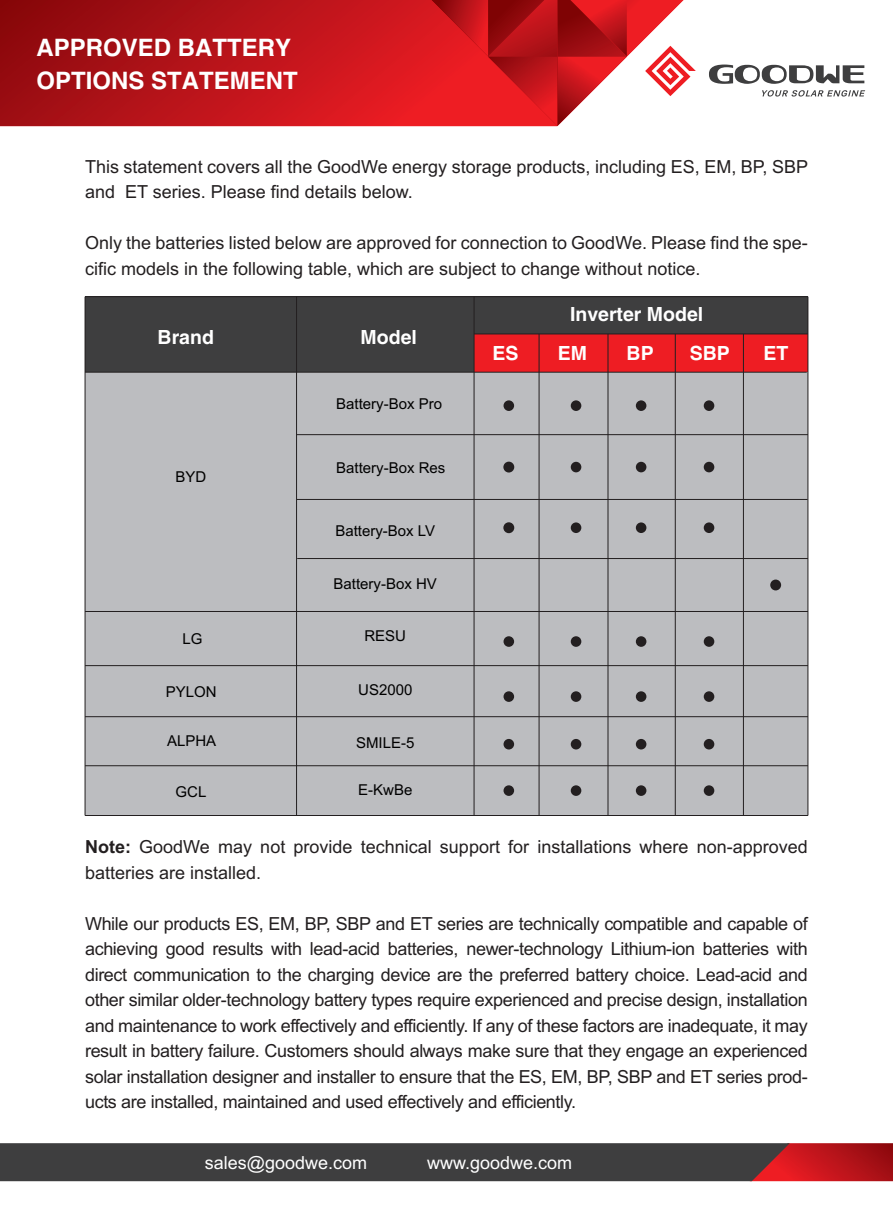
<style>
.page{position:relative;width:893px;height:1212px;background:#fff}
.page>*{position:absolute;margin:0;border:0;box-sizing:border-box;transform-origin:0 0}
.t1{font:700 24px/33px "Helvetica";color:#fff}
.t2{font:700 19.5px "Helvetica";color:#fff}
.t3{font:18px/25.5px "Arial";color:#231f20}
.t4{font:18px "Arial";color:#fff}
.t5{font:15px "Arial";color:#000}
.s1{font-weight:700}
</style>
<div class="page">
<svg style="left:0;top:1143px;width:893px;height:38px;background:#50393b"></svg>
<svg style="left:0;top:0;width:432px;height:126px;background:#b81319"></svg>
<svg style="left:709px;top:65px;width:155px;height:19px"></svg>
<svg style="left:432px;top:0;width:264px;height:126px"></svg>
<svg style="left:762px;top:90px;width:103px;height:7px"></svg>
<div style="left:85px;top:297px;width:723px;height:75px;background:#3e3e3f"></div>
<div style="left:474px;top:334px;width:334px;height:38px;background:#ee1d23"></div>
<hr style="left:85px;top:296px;width:723px;height:1px;background:#231f20">
<hr style="left:474px;top:334px;width:334px;height:1px;background:#231f20">
<div style="left:85px;top:372px;width:723px;height:443px;background:#bcbdc0"></div>
<hr style="left:296px;top:296px;width:1px;height:519px;background:#231f20">
<hr style="left:297px;top:434px;width:511px;height:1px;background:#231f20">
<hr style="left:85px;top:372px;width:722px;height:1px;background:#231f20">
<hr style="left:297px;top:499px;width:511px;height:1px;background:#231f20">
<hr style="left:297px;top:558px;width:511px;height:1px;background:#231f20">
<hr style="left:85px;top:611px;width:723px;height:1px;background:#231f20">
<hr style="left:85px;top:665px;width:723px;height:1px;background:#231f20">
<hr style="left:85px;top:716px;width:723px;height:1px;background:#231f20">
<hr style="left:85px;top:765px;width:723px;height:1px;background:#231f20">
<hr style="left:539px;top:334px;width:1px;height:481px;background:#231f20">
<hr style="left:608px;top:334px;width:1px;height:481px;background:#231f20">
<hr style="left:675px;top:334px;width:1px;height:481px;background:#231f20">
<hr style="left:743px;top:334px;width:1px;height:481px;background:#231f20">
<hr style="left:474px;top:296px;width:1px;height:519px;background:#231f20">
<div style="left:503px;top:400px;width:11px;height:11px;background:#231f20;border-radius:50%"></div>
<div style="left:571px;top:400px;width:10px;height:11px;background:#231f20;border-radius:50%"></div>
<div style="left:636px;top:400px;width:10px;height:11px;background:#231f20;border-radius:50%"></div>
<div style="left:704px;top:400px;width:10px;height:11px;background:#231f20;border-radius:50%"></div>
<div style="left:503px;top:462px;width:11px;height:10px;background:#231f20;border-radius:50%"></div>
<div style="left:571px;top:462px;width:10px;height:10px;background:#231f20;border-radius:50%"></div>
<div style="left:636px;top:462px;width:10px;height:10px;background:#231f20;border-radius:50%"></div>
<div style="left:704px;top:462px;width:10px;height:10px;background:#231f20;border-radius:50%"></div>
<div style="left:503px;top:522px;width:11px;height:11px;background:#231f20;border-radius:50%"></div>
<div style="left:571px;top:522px;width:10px;height:11px;background:#231f20;border-radius:50%"></div>
<div style="left:636px;top:522px;width:10px;height:11px;background:#231f20;border-radius:50%"></div>
<div style="left:704px;top:522px;width:10px;height:11px;background:#231f20;border-radius:50%"></div>
<div style="left:503px;top:636px;width:11px;height:11px;background:#231f20;border-radius:50%"></div>
<div style="left:571px;top:636px;width:10px;height:11px;background:#231f20;border-radius:50%"></div>
<div style="left:636px;top:636px;width:10px;height:11px;background:#231f20;border-radius:50%"></div>
<div style="left:704px;top:636px;width:10px;height:11px;background:#231f20;border-radius:50%"></div>
<div style="left:503px;top:691px;width:11px;height:11px;background:#231f20;border-radius:50%"></div>
<div style="left:571px;top:691px;width:10px;height:11px;background:#231f20;border-radius:50%"></div>
<div style="left:636px;top:691px;width:10px;height:11px;background:#231f20;border-radius:50%"></div>
<div style="left:704px;top:691px;width:10px;height:11px;background:#231f20;border-radius:50%"></div>
<div style="left:503px;top:739px;width:11px;height:10px;background:#231f20;border-radius:50%"></div>
<div style="left:571px;top:739px;width:10px;height:10px;background:#231f20;border-radius:50%"></div>
<div style="left:636px;top:739px;width:10px;height:10px;background:#231f20;border-radius:50%"></div>
<div style="left:704px;top:739px;width:10px;height:10px;background:#231f20;border-radius:50%"></div>
<div style="left:503px;top:785px;width:11px;height:11px;background:#231f20;border-radius:50%"></div>
<div style="left:571px;top:785px;width:10px;height:11px;background:#231f20;border-radius:50%"></div>
<div style="left:636px;top:785px;width:10px;height:11px;background:#231f20;border-radius:50%"></div>
<div style="left:704px;top:785px;width:10px;height:11px;background:#231f20;border-radius:50%"></div>
<div style="left:770px;top:579px;width:11px;height:11px;background:#231f20;border-radius:50%"></div>
<hr style="left:808px;top:297px;width:1px;height:518px;background:#231f20">
<hr style="left:85px;top:297px;width:1px;height:518px;background:#231f20">
<hr style="left:85px;top:815px;width:723px;height:1px;background:#231f20">
<h1 class="t1" style="left:36px;top:33px;width:263px">APPROVED BATTERY<br>OPTIONS STATEMENT</h1>
<p class="t3" style="left:85px;top:154px;width:725px">This statement covers all the GoodWe energy storage products, including ES, EM, BP, SBP and ET series. Please find details below.</p>
<p class="t3" style="left:85px;top:230px;width:724px">Only the batteries listed below are approved for connection to GoodWe. Please find the spe&shy;cific models in the following table, which are subject to change without notice.</p>
<p class="t2" style="left:158px;top:325px;width:58px">Brand</p>
<p class="t2" style="left:361px;top:325px;width:58px">Model</p>
<p class="t5" style="left:336px;top:393px;width:107px">Battery-Box Pro</p>
<p class="t5" style="left:175px;top:466px;width:32px">BYD</p>
<p class="t5" style="left:336px;top:457px;width:111px">Battery-Box Res</p>
<p class="t5" style="left:335px;top:521px;width:101px">Battery-Box LV</p>
<p class="t5" style="left:334px;top:574px;width:105px">Battery-Box HV</p>
<p class="t5" style="left:182px;top:629px;width:22px">LG</p>
<p class="t5" style="left:364px;top:625px;width:43px">RESU</p>
<p class="t5" style="left:166px;top:682px;width:52px">PYLON</p>
<p class="t5" style="left:358px;top:680px;width:56px">US2000</p>
<p class="t5" style="left:167px;top:731px;width:51px">ALPHA</p>
<p class="t5" style="left:356px;top:733px;width:60px">SMILE-5</p>
<p class="t5" style="left:176px;top:782px;width:32px">GCL</p>
<p class="t5" style="left:358px;top:779px;width:56px">E-KwBe</p>
<p class="t2" style="left:570px;top:302px;width:135px">Inverter Model</p>
<p class="t2" style="left:493px;top:341px;width:28px">ES</p>
<p class="t2" style="left:558px;top:341px;width:31px">EM</p>
<p class="t2" style="left:627px;top:341px;width:29px">BP</p>
<p class="t2" style="left:690px;top:341px;width:42px">SBP</p>
<p class="t2" style="left:764px;top:341px;width:26px">ET</p>
<p class="t3" style="left:85px;top:834px;width:724px"><span class="s1">Note:</span> GoodWe may not provide technical support for installations where non-approved batteries are installed.</p>
<p class="t3" style="left:85px;top:911px;width:724px;text-align:justify">While our products ES, EM, BP, SBP and ET series are technically compatible and capable of achieving good results with lead-acid batteries, newer-technology Lithium-ion batteries with direct communication to the charging device are the preferred battery choice. Lead-acid and other similar older-technology battery types require experienced and precise design, installation and maintenance to work effectively and efficiently. If any of these factors are inadequate, it may result in battery failure. Customers should always make sure that they engage an experienced solar installation designer and installer to ensure that the ES, EM, BP, SBP and ET series prod&shy;ucts are installed, maintained and used effectively and efficiently.</p>
<p class="t4" style="left:205px;top:1150px;width:164px">sales@goodwe.com</p>
<p class="t4" style="left:427px;top:1150px;width:147px">www.goodwe.com</p>
</div>
